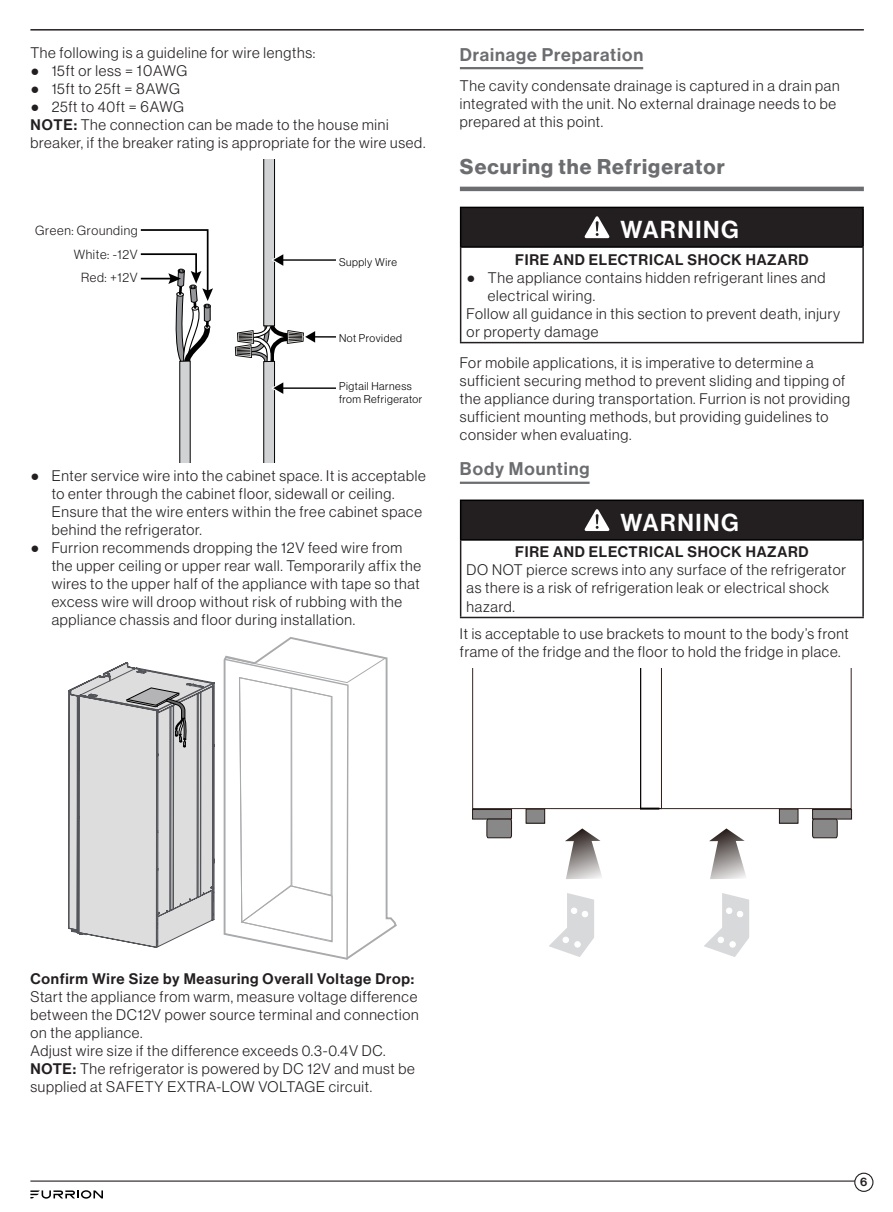
<style>
.page{position:relative;width:893px;height:1212px;background:#fff}
.page>*{position:absolute;margin:0;border:0;box-sizing:border-box;transform-origin:0 0}
.FOR_YOUR_SAFETY{font:24px "N Haas Grotesk DS Pro 65 Md";letter-spacing:.065em;color:#fff}
.Body_-_Title{font:21px "N Haas Grotesk DS Pro 75 Bd";letter-spacing:.05em;color:#6c6d70}
.Body_-_Subtitle{font:18px "N Haas Grotesk DS Pro 65 Md";letter-spacing:.05em;color:#6c6d70}
.Body-normal{font:15px/18px "N Haas Grotesk DS Pro 45 Lt";letter-spacing:.05em;color:#231f20}
.Body-normal-2{font:15px "N Haas Grotesk DS Pro 65 Md";letter-spacing:.05em;color:#231f20}
.t1{font:12.9px/23px "N Haas Grotesk DS Pro 45 Lt";letter-spacing:.05em;color:#221e1e;text-align:center}
.t2{font:12px "N Haas Grotesk DS Pro 65 Md";color:#231f20}
.t3{font:10.95px/13.2px "N Haas Grotesk DS Std 45 Lt";letter-spacing:.05em;color:#000}
.s1{font-family:"Arial"}
.s2{font-family:"N Haas Grotesk DS Pro 65 Md"}
</style>
<div class="page">
<hr style="left:30px;top:1180px;width:834px;height:1px;background:#231f20">
<svg style="left:30px;top:1190px;width:73px;height:8px"></svg>
<div style="left:855px;top:1173px;width:18px;height:18px;background:#fff;border-radius:50%"></div>
<div style="left:854px;top:1172px;width:19px;height:20px;border:1px solid #231f20;border-radius:50%"></div>
<hr style="left:30px;top:29px;width:834px;height:2px;background:#231f20">
<svg style="left:141px;top:229px;width:72px;height:234px"></svg>
<svg style="left:235px;top:160px;width:101px;height:303px"></svg>
<svg style="left:225px;top:637px;width:172px;height:296px"></svg>
<svg style="left:224px;top:656px;width:163px;height:304px"></svg>
<svg style="left:68px;top:663px;width:146px;height:285px;background:#cdcdce"></svg>
<hr style="left:460px;top:67px;width:183px;height:2px;background:#6c6d70">
<hr style="left:460px;top:187px;width:404px;height:4px;background:#6c6d70">
<hr style="left:460px;top:482px;width:130px;height:2px;background:#6c6d70">
<div style="left:461px;top:207px;width:402px;height:40px;background:#231f20"></div>
<hr style="left:460px;top:248px;width:1px;height:94px;background:#231f20">
<hr style="left:862px;top:248px;width:2px;height:94px;background:#231f20">
<hr style="left:460px;top:342px;width:404px;height:1px;background:#231f20">
<hr style="left:460px;top:207px;width:404px;height:1px;background:#000">
<hr style="left:460px;top:208px;width:1px;height:38px;background:#000">
<hr style="left:862px;top:208px;width:2px;height:38px;background:#000">
<hr style="left:460px;top:246px;width:404px;height:2px;background:#000">
<svg style="left:585px;top:216px;width:24px;height:22px"></svg>
<div style="left:461px;top:500px;width:402px;height:40px;background:#231f20"></div>
<hr style="left:460px;top:541px;width:1px;height:76px;background:#231f20">
<hr style="left:862px;top:541px;width:2px;height:76px;background:#231f20">
<hr style="left:460px;top:617px;width:404px;height:1px;background:#231f20">
<hr style="left:460px;top:499px;width:404px;height:2px;background:#000">
<hr style="left:460px;top:501px;width:1px;height:38px;background:#000">
<hr style="left:862px;top:501px;width:2px;height:38px;background:#000">
<hr style="left:460px;top:539px;width:404px;height:2px;background:#000">
<svg style="left:585px;top:509px;width:24px;height:22px"></svg>
<div style="left:473px;top:809px;width:38px;height:10px;background:#888"></div>
<div style="left:472px;top:809px;width:40px;height:10px;border:1px solid #231815"></div>
<svg style="left:486px;top:818px;width:26px;height:20px"></svg>
<div style="left:526px;top:809px;width:19px;height:14px;background:#888"></div>
<div style="left:526px;top:809px;width:19px;height:14px;border:1px solid #231815"></div>
<div style="left:812px;top:809px;width:39px;height:10px;background:#888"></div>
<div style="left:812px;top:809px;width:40px;height:10px;border:1px solid #231815"></div>
<svg style="left:812px;top:818px;width:26px;height:20px"></svg>
<div style="left:779px;top:809px;width:19px;height:14px;background:#888"></div>
<div style="left:779px;top:809px;width:19px;height:14px;border:1px solid #231815"></div>
<hr style="left:640px;top:807px;width:19px;height:3px;background:#231815">
<svg style="left:472px;top:668px;width:379px;height:141px"></svg>
<svg style="left:549px;top:893px;width:45px;height:64px"></svg>
<div style="left:562px;top:937px;width:7px;height:6px;border:1px solid #fff;border-radius:50%"></div>
<svg style="left:704px;top:893px;width:45px;height:64px"></svg>
<svg style="left:565px;top:828px;width:37px;height:51px"></svg>
<svg style="left:709px;top:828px;width:37px;height:51px"></svg>
<p class="Body-normal" style="left:30px;top:44px;width:287px">The following is a guideline for wire lengths:</p>
<p class="Body-normal" style="left:30px;top:62px;width:158px"><span class="s1">●</span> 15ft or less = 10AWG</p>
<p class="Body-normal" style="left:30px;top:80px;width:151px"><span class="s1">●</span> 15ft to 25ft = 8AWG</p>
<p class="Body-normal" style="left:30px;top:98px;width:155px"><span class="s1">●</span> 25ft to 40ft = 6AWG</p>
<p class="Body-normal" style="left:30px;top:116px;width:397px"><span class="s2">NOTE:</span> The connection can be made to the house mini breaker, if the breaker rating is appropriate for the wire used.</p>
<p class="t1" style="left:35px;top:219px;width:104px">Green: Grounding</p>
<p class="t1" style="left:74px;top:243px;width:65px">White: -12V<br>Red: +12V</p>
<p class="t3" style="left:339px;top:255px;width:59px">Supply Wire</p>
<p class="t3" style="left:339px;top:332px;width:65px">Not Provided</p>
<p class="t3" style="left:339px;top:379px;width:85px">Pigtail Harness from Refrigerator</p>
<p class="Body-normal" style="left:52px;top:466px;width:376px;text-indent:-21px"><span class="s1">●</span> Enter service wire into the cabinet space. It is acceptable to enter through the cabinet floor, sidewall or ceiling.<br>Ensure that the wire enters within the free cabinet space behind the refrigerator.</p>
<p class="Body-normal" style="left:52px;top:538px;width:371px;text-indent:-21px"><span class="s1">●</span> Furrion recommends dropping the 12V feed wire from the upper ceiling or upper rear wall. Temporarily affix the wires to the upper half of the appliance with tape so that excess wire will droop without risk of rubbing with the appliance chassis and floor during installation.</p>
<p class="Body_-_Subtitle" style="left:460px;top:44px;width:185px">Drainage Preparation</p>
<p class="Body-normal" style="left:460px;top:77px;width:381px">The cavity condensate drainage is captured in a drain pan integrated with the unit. No external drainage needs to be prepared at this point.</p>
<p class="Body_-_Title" style="left:460px;top:154px;width:266px">Securing the Refrigerator</p>
<p class="FOR_YOUR_SAFETY" style="left:621px;top:216px;width:120px">WARNING</p>
<p class="Body-normal-2" style="left:515px;top:251px;width:295px">FIRE AND ELECTRICAL SHOCK HAZARD</p>
<p class="Body-normal" style="left:488px;top:268px;width:339px;text-indent:-21px"><span class="s1">●</span> The appliance contains hidden refrigerant lines and electrical wiring.</p>
<p class="Body-normal" style="left:467px;top:304px;width:375px">Follow all guidance in this section to prevent death, injury or property damage</p>
<p class="Body-normal" style="left:460px;top:353px;width:392px">For mobile applications, it is imperative to determine a sufficient securing method to prevent sliding and tipping of the appliance during transportation. Furrion is not providing sufficient mounting methods, but providing guidelines to consider when evaluating.</p>
<p class="Body_-_Subtitle" style="left:460px;top:458px;width:131px">Body Mounting</p>
<p class="FOR_YOUR_SAFETY" style="left:621px;top:509px;width:120px">WARNING</p>
<p class="Body-normal-2" style="left:515px;top:543px;width:295px">FIRE AND ELECTRICAL SHOCK HAZARD</p>
<p class="Body-normal" style="left:467px;top:561px;width:381px">DO NOT pierce screws into any surface of the refrigerator as there is a risk of refrigeration leak or electrical shock hazard.</p>
<p class="Body-normal" style="left:460px;top:624px;width:390px">It is acceptable to use brackets to mount to the body’s front frame of the fridge and the floor to hold the fridge in place.</p>
<p class="Body-normal-2" style="left:30px;top:969px;width:385px">Confirm Wire Size by Measuring Overall Voltage Drop:</p>
<p class="Body-normal" style="left:30px;top:987px;width:390px;text-align:justify">Start the appliance from warm, measure voltage difference between the DC12V power source terminal and connection on the appliance.</p>
<p class="Body-normal" style="left:30px;top:1041px;width:356px">Adjust wire size if the difference exceeds 0.3-0.4V DC.</p>
<p class="Body-normal" style="left:30px;top:1059px;width:386px"><span class="s2">NOTE:</span> The refrigerator is powered by DC 12V and must be supplied at SAFETY EXTRA-LOW VOLTAGE circuit.</p>
<p class="t2" style="left:860px;top:1174px;width:9px">6</p>
</div>
